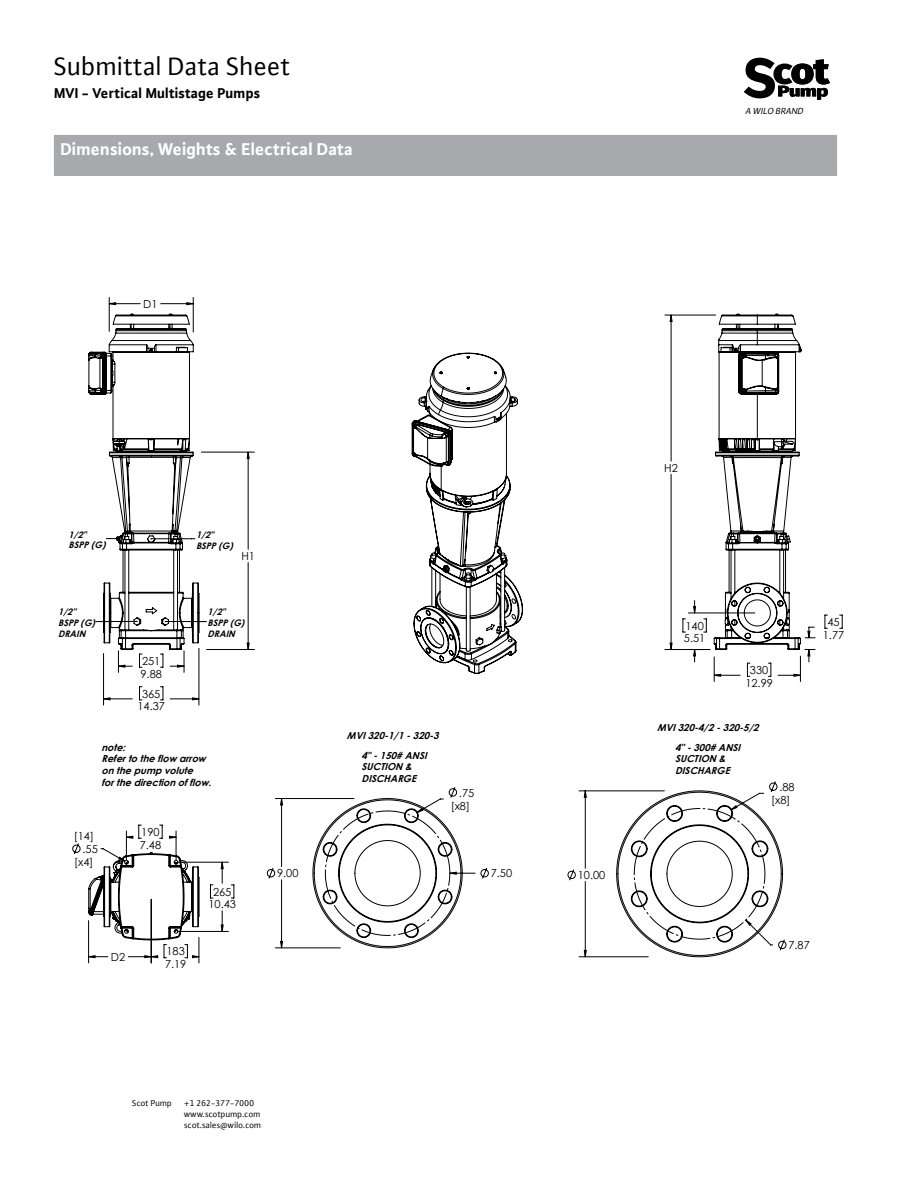
<style>
.page{position:relative;width:918px;height:1188px;background:#fff}
.page>*{position:absolute;margin:0;border:0;box-sizing:border-box;transform-origin:0 0}
.t1{font:27px "WILO Plus FM";color:#000}
.t2{font:700 18px "WILO Plus FM";color:#fff}
.t3{font:700 15px "WILO Plus FM";color:#000}
.t4{font:11.1px/12.8px "Century Gothic";color:#000}
.t5{font:italic 700 9.75px/11.7px "Century Gothic";color:#000}
.t6{font:italic 9.3px "WILO Plus FM";color:#000}
.t7{font:9px/10.8px "WILO Plus FM";color:#000}
.t8{font:italic 700 9px/10.9px "Century Gothic";color:#000}
</style>
<div class="page">
<svg style="left:744px;top:58px;width:86px;height:42px"></svg>
<div style="left:54px;top:135px;width:783px;height:41px;background:#a7a9ac"></div>
<svg style="left:72px;top:843px;width:8px;height:11px"></svg>
<svg style="left:89px;top:303px;width:721px;height:655px"></svg>
<svg style="left:714px;top:314px;width:88px;height:337px"></svg>
<svg style="left:412px;top:353px;width:111px;height:321px"></svg>
<svg style="left:88px;top:314px;width:118px;height:337px"></svg>
<svg style="left:312px;top:781px;width:474px;height:176px"></svg>
<svg style="left:88px;top:852px;width:111px;height:88px"></svg>
<h1 class="t1" style="left:54px;top:49px;width:238px">Submittal Data Sheet</h1>
<h3 class="t3" style="left:54px;top:83px;width:208px">MVI - Vertical Multistage Pumps</h3>
<h2 class="t2" style="left:60px;top:137px;width:294px">Dimensions, Weights &amp; Electrical Data</h2>
<p class="t4" style="left:143px;top:297px;width:16px">D1</p>
<p class="t6" style="left:746px;top:105px;width:60px">A WILO BRAND</p>
<p class="t4" style="left:664px;top:461px;width:15px">H2</p>
<p class="t8" style="left:69px;top:528px;width:42px">1/2"<br>BSPP(G)</p>
<p class="t8" style="left:196px;top:529px;width:42px">1/2"<br>BSPP(G)</p>
<p class="t4" style="left:241px;top:550px;width:15px">H1</p>
<p class="t8" style="left:58px;top:606px;width:42px">1/2"<br>BSPP(G)<br>DRAIN</p>
<p class="t4" style="left:141px;top:654px;width:23px">251<br>9.88</p>
<p class="t4" style="left:137px;top:687px;width:29px;text-align:center">365<br>14.37</p>
<p class="t8" style="left:208px;top:606px;width:42px">1/2"<br>BSPP(G)<br>DRAIN</p>
<p class="t4" style="left:684px;top:619px;width:23px">140<br>5.51</p>
<p class="t4" style="left:745px;top:663px;width:29px;text-align:center">330<br>12.99</p>
<p class="t5" style="left:657px;top:721px;width:107px">MVI320-4/2-320-5/2</p>
<p class="t5" style="left:347px;top:725px;width:97px;line-height:20.1px;text-align:center">MVI320-1/1-320-3<br>4"-150#ANSI</p>
<p class="t5" style="left:362px;top:761px;width:60px">SUCTION &amp;<br>DISCHARGE</p>
<p class="t5" style="left:102px;top:741px;width:115px">note:<br>Refertotheflow arrow onthepumpvolute forthedirectionofflow.</p>
<p class="t5" style="left:675px;top:741px;width:70px">4"-300#ANSI<br>SUCTION &amp;<br>DISCHARGE</p>
<p class="t4" style="left:74px;top:829px;width:22px">[14]</p>
<p class="t4" style="left:82px;top:842px;width:17px">.55</p>
<p class="t4" style="left:74px;top:856px;width:21px">[x4]</p>
<p class="t4" style="left:140px;top:825px;width:23px">190<br>7.48</p>
<p class="t4" style="left:208px;top:885px;width:29px;text-align:center">265<br>10.43</p>
<p class="t4" style="left:277px;top:867px;width:23px">9.00</p>
<p class="t4" style="left:451px;top:786px;width:25px;line-height:13.2px;text-indent:8px">.75 [x8]</p>
<p class="t4" style="left:491px;top:867px;width:23px">7.50</p>
<p class="t4" style="left:578px;top:869px;width:29px">10.00</p>
<p class="t4" style="left:771px;top:780px;width:25px;line-height:13.2px;text-indent:8px">.88 [x8]</p>
<p class="t4" style="left:111px;top:950px;width:16px">D2</p>
<p class="t4" style="left:165px;top:945px;width:23px">183<br>7.19</p>
<p class="t4" style="left:788px;top:939px;width:23px">7.87</p>
<p class="t4" style="left:823px;top:615px;width:23px;text-align:center">45<br>1.77</p>
<p class="t7" style="left:132px;top:1098px;width:41px">Scot Pump</p>
<p class="t7" style="left:184px;top:1098px;width:79px">+1 262-377-7000 www.scotpump.com scot.sales@wilo.com</p>
</div>
